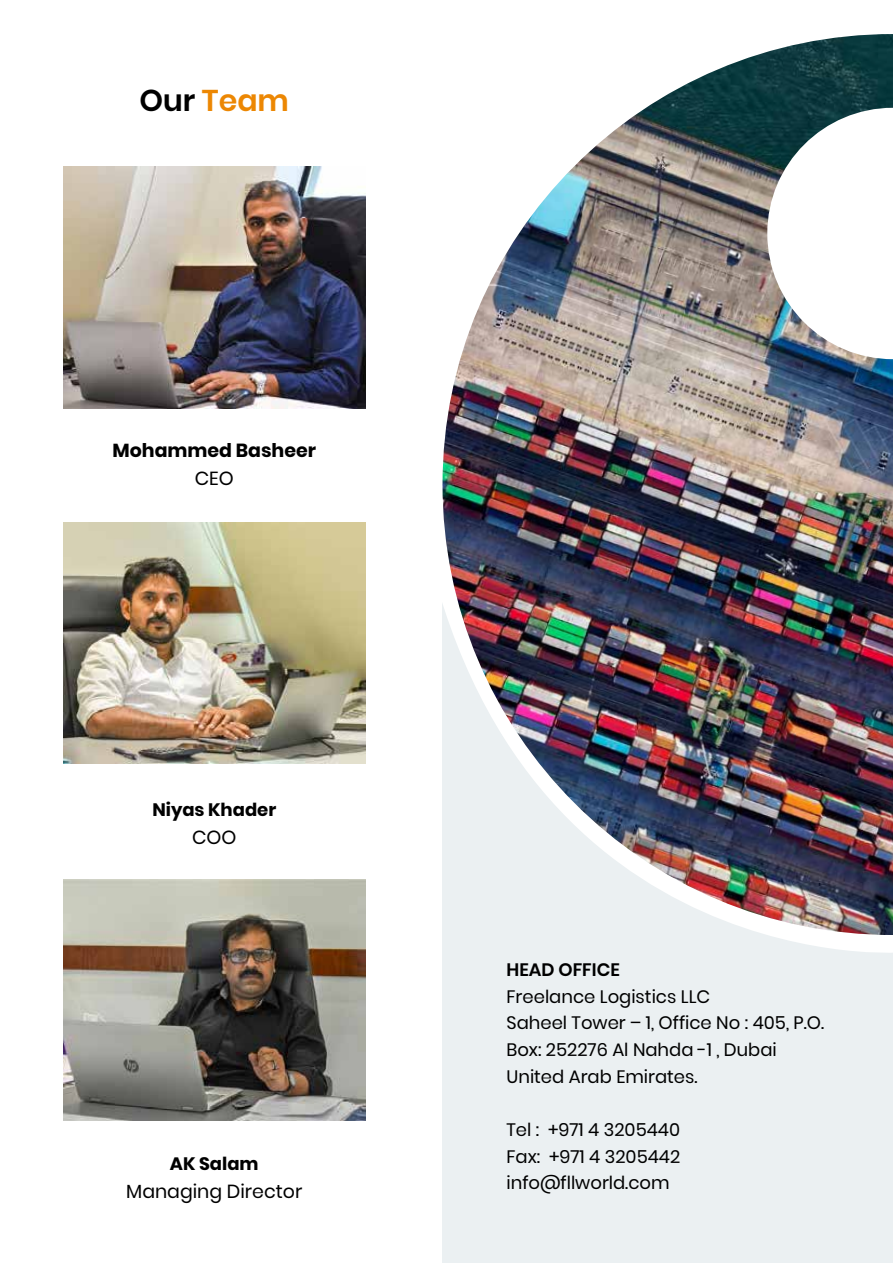
<style>
.page{position:relative;width:893px;height:1263px;background:#fff}
.page>*{position:absolute;margin:0;border:0;box-sizing:border-box;transform-origin:0 0}
.t1{font:600 30px "Poppins";color:#ec8703}
.t2{font:18.9px "Poppins";color:#000}
.t3{font:700 18.9px "Poppins";color:#000}
.t4{font:18px/26.7px "Poppins";color:#000}
.t5{font:700 18px "Poppins";color:#000}
.t6{font:600 18px "Poppins";color:#000}
.s1{color:#000}
</style>
<div class="page">
<div style="left:442px;top:484px;width:451px;height:779px;background:#ebf0f2"></div>
<svg style="left:769px;top:935px;width:124px;height:18px;fill:#fff"></svg>
<img style="left:63px;top:167px;width:302px;height:241px">
<img style="left:63px;top:522px;width:302px;height:241px">
<img style="left:63px;top:879px;width:302px;height:241px">
<img style="left:442px;top:34px;width:451px;height:901px">
<h1 class="t1" style="left:140px;top:83px;width:151px"><span class="s1">Our</span> Team</h1>
<p class="t3" style="left:112px;top:439px;width:205px">Mohammed Basheer</p>
<p class="t2" style="left:195px;top:467px;width:40px">CEO</p>
<p class="t5" style="left:152px;top:799px;width:125px">Niyas Khader</p>
<p class="t2" style="left:192px;top:826px;width:46px">COO</p>
<p class="t5" style="left:170px;top:1153px;width:90px">AK Salam</p>
<p class="t2" style="left:126px;top:1180px;width:178px">Managing Director</p>
<p class="t6" style="left:506px;top:959px;width:115px">HEAD OFFICE</p>
<p class="t4" style="left:506px;top:983px;width:319px">Freelance Logistics LLC<br>Saheel Tower – 1, Office No : 405, P.O.<br>Box: 252276 Al Nahda -1 , Dubai<br>United Arab Emirates.</p>
<p class="t4" style="left:506px;top:1116px;width:175px;text-align:justify">Tel : +971 4 3205440<br>Fax: +971 4 3205442 info@fllworld.com</p>
</div>
